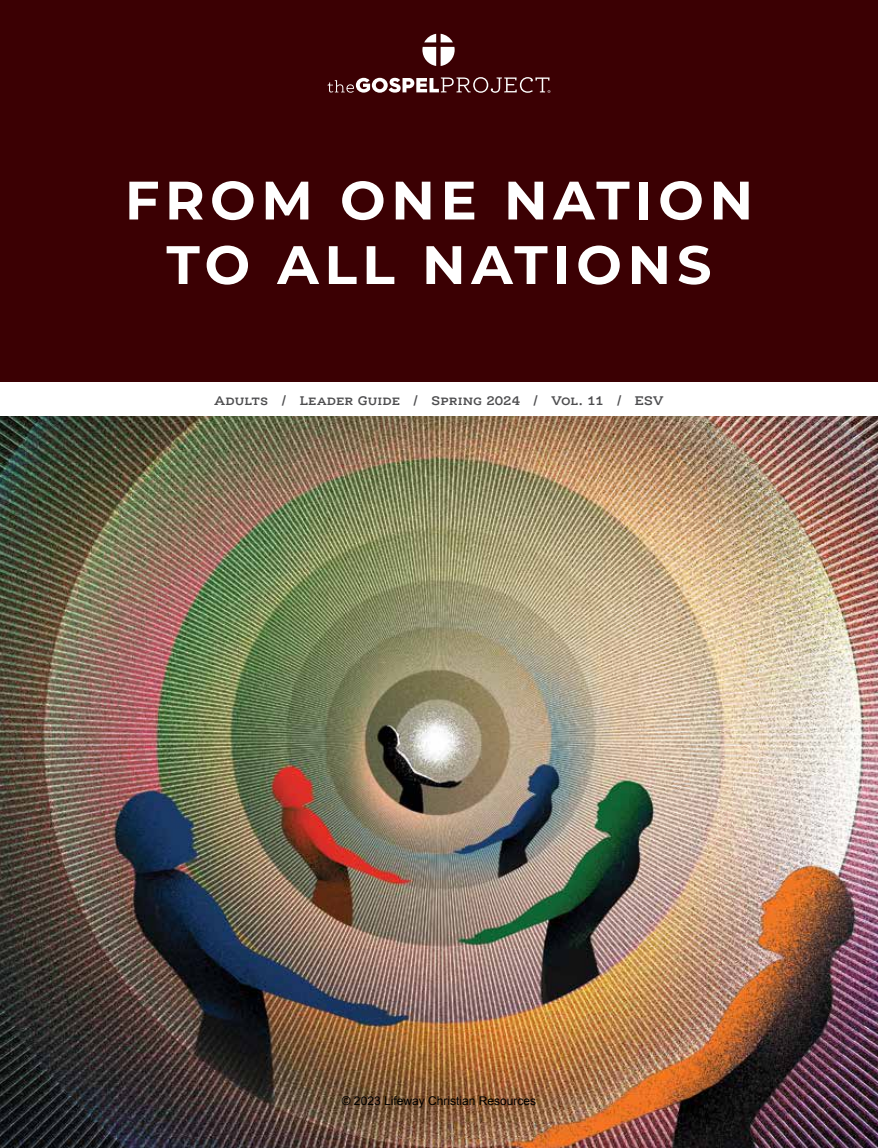
<style>
.page{position:relative;width:878px;height:1148px;background:#fff}
.page>*{position:absolute;margin:0;border:0;box-sizing:border-box;transform-origin:0 0}
.t1{font:700 54px/64.5px "Montserrat";letter-spacing:.105em;color:#fff;text-align:center}
.t2{font:600 13.5px "Ernestine Pro";color:#4d4d4f}
.t3{font:12px "Arial";color:#000}
</style>
<div class="page">
<img style="left:0;top:416px;width:878px;height:732px">
<div style="left:0;top:0;width:878px;height:399px;background:#3b0003"></div>
<svg style="left:422px;top:34px;width:32px;height:32px"></svg>
<svg style="left:327px;top:77px;width:223px;height:16px"></svg>
<div style="left:0;top:382px;width:878px;height:34px;background:#fff"></div>
<h1 class="t1" style="left:125px;top:165px;width:629px">FROM ONE NATION<br>TO ALL NATIONS</h1>
<p class="t2" style="left:214px;top:391px;width:450px">Adults / Leader Guide / Spring 2024 / Vol. 11 / ESV</p>
<p class="t3" style="left:342px;top:1092px;width:196px">© 2023 Lifeway Christian Resources</p>
</div>
